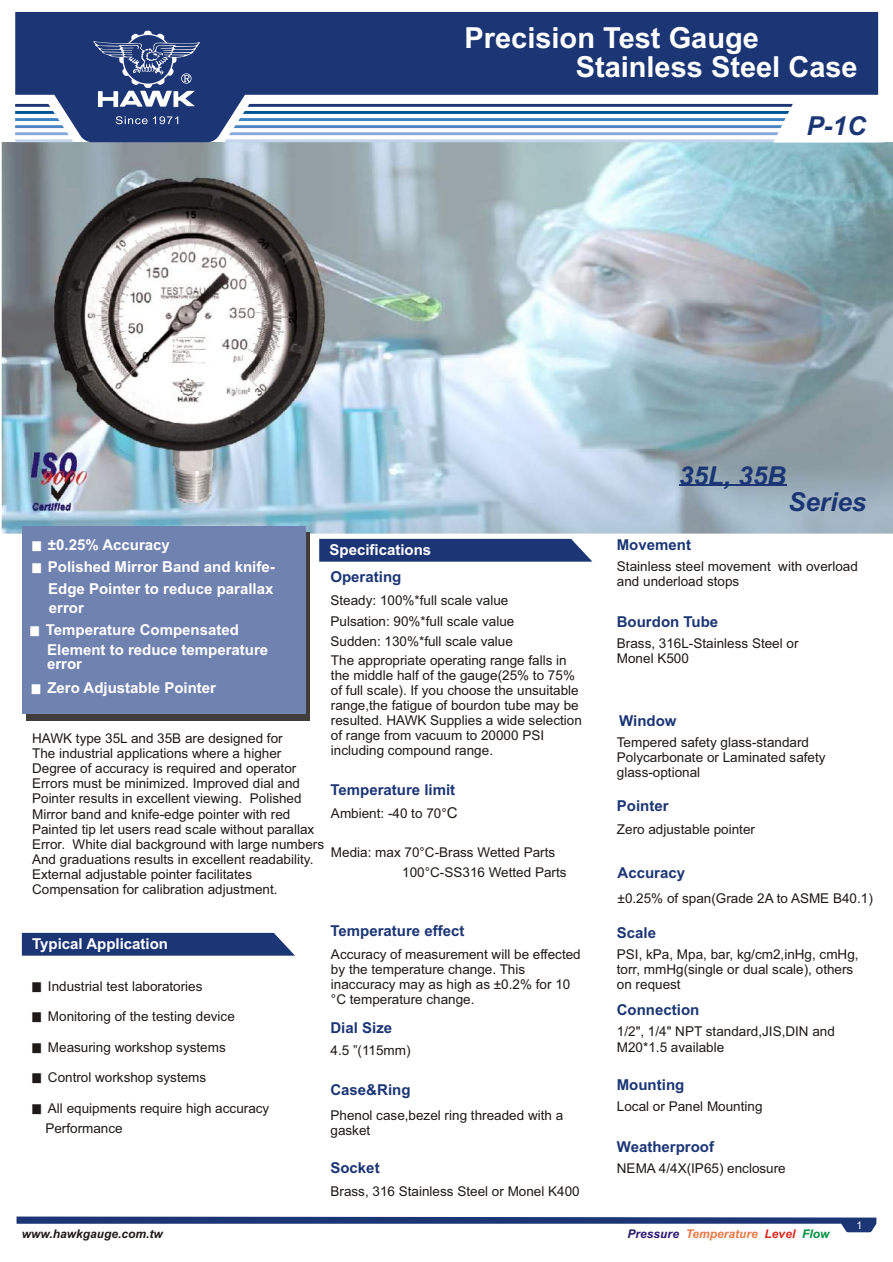
<style>
.page{position:relative;width:893px;height:1262px;background:#fff}
.page>*{position:absolute;margin:0;border:0;box-sizing:border-box;transform-origin:0 0}
.t1{font:700 28.95px/29.1px "Arial";color:#fff}
.t2{font:italic 700 26.1px "Arial";color:#1c3675}
.t3{font:700 15px/19.6px "Arial";color:#fff}
.t4{font:700 15px "Arial";color:#1c3675}
.t5{font:13.5px/15.1px "Arial";color:#1f1a17}
.t6{font:italic 700 12px "Arial";color:#e87845}
.t7{font:italic 700 12px "Arial";color:#1f1a17}
.t8{font:10.5px "Arial";color:#fff}
.s1{font-family:"Sim Sun";font-weight:400;font-size:10.5px}
.s2{font-size:15px}
.s3{font-family:"Sim Sun";font-size:10.5px}
.s4{color:#291770}
.s5{color:#d9261c}
.s6{color:#009140}
</style>
<div class="page">
<img style="left:1px;top:142px;width:891px;height:391px">
<div style="left:15px;top:12px;width:863px;height:130px;background:#1c3675"></div>
<svg style="left:116px;top:116px;width:62px;height:8px"></svg>
<svg style="left:93px;top:31px;width:107px;height:76px;background:#4f6394"></svg>
<svg style="left:15px;top:104px;width:58px;height:38px"></svg>
<svg style="left:224px;top:99px;width:660px;height:44px"></svg>
<div style="left:319px;top:539px;width:273px;height:22px;background:#1c3675"></div>
<div style="left:22px;top:933px;width:273px;height:22px;background:#1c3675"></div>
<svg style="left:17px;top:1216px;width:859px;height:16px"></svg>
<div style="left:27px;top:533px;width:283px;height:187px;background:#413d3a"></div>
<div style="left:22px;top:526px;width:283px;height:188px;background:#7082b0"></div>
<hr style="left:678px;top:485px;width:108px;height:1px;background:#1c3675">
<img style="left:16px;top:152px;width:332px;height:373px">
<h1 class="t1" style="left:575px;top:26px;width:283px;text-indent:-111px">Precision Test Gauge<br>Stainless Steel Case</h1>
<h2 class="t2" style="left:806px;top:116px;width:61px">P-1C</h2>
<h2 class="t2" style="left:678px;top:466px;width:109px">35L, 35B</h2>
<p class="t3" style="left:32px;top:536px;width:139px"><span class="s1">▉</span> ±0.25% Accuracy</p>
<p class="t3" style="left:32px;top:558px;width:244px"><span class="s1">▉</span> Polished Mirror Band and knife-</p>
<p class="t3" style="left:48px;top:580px;width:227px">Edge Pointer to reduce parallax</p>
<p class="t3" style="left:49px;top:599px;width:37px">error</p>
<p class="t3" style="left:329px;top:541px;width:103px">Specifications</p>
<p class="t4" style="left:330px;top:571px;width:72px">Operating</p>
<p class="t5" style="left:330px;top:590px;width:185px;line-height:21.8px">Steady: 100%*full scale value<br>Pulsation: 90%*full scale value</p>
<p class="t5" style="left:330px;top:632px;width:238px;line-height:19.4px">Sudden: 130%*full scale value<br>The appropriate operating range falls in</p>
<p class="t5" style="left:331px;top:669px;width:252px">the middle half of the gauge(25% to 75% of full scale). If you choose the unsuitable range,the fatigue of bourdon tube may be resulted. HAWK Supplies a wide selection of range from vacuum to 20000 PSI including compound range.</p>
<p class="t3" style="left:47px;top:621px;width:222px;text-indent:-17px"><span class="s1">▉</span> Temperature Compensated<br>Element to reduce temperature</p>
<p class="t3" style="left:47px;top:655px;width:37px">error</p>
<p class="t3" style="left:32px;top:679px;width:186px"><span class="s1">▉</span> Zero Adjustable Pointer</p>
<p class="t5" style="left:32px;top:732px;width:293px">HAWK type 35L and 35B are designed for<br>The industrial applications where a higher Degree of accuracy is required and operator Errors must be minimized. Improved dial and Pointer results in excellent viewing. Polished Mirror band and knife-edge pointer with red Painted tip let users read scale without parallax Error. White dial background with large numbers And graduations results in excellent readability.<br>External adjustable pointer facilitates Compensation for calibration adjustment.</p>
<p class="t4" style="left:330px;top:784px;width:126px">Temperature limit</p>
<p class="t5" style="left:331px;top:807px;width:128px">Ambient: -40 to 70°<span class="s2">C</span></p>
<p class="t5" style="left:402px;top:844px;width:166px;line-height:19.5px;text-indent:-71px">Media: max 70°C-Brass Wetted Parts<br>100°C-SS316 Wetted Parts</p>
<p class="t3" style="left:32px;top:935px;width:137px">Typical Application</p>
<p class="t5" style="left:32px;top:979px;width:172px"><span class="s3">▉</span> Industrial test laboratories</p>
<p class="t5" style="left:32px;top:1010px;width:204px"><span class="s3">▉</span> Monitoring of the testing device</p>
<p class="t5" style="left:32px;top:1040px;width:195px"><span class="s3">▉</span> Measuring workshop systems</p>
<p class="t5" style="left:32px;top:1071px;width:176px"><span class="s3">▉</span> Control workshop systems</p>
<p class="t5" style="left:45px;top:1099px;width:225px;line-height:20px;text-indent:-13px"><span class="s3">▉</span> All equipments require high accuracy<br>Performance</p>
<p class="t7" style="left:22px;top:1229px;width:142px">www.hawkgauge.com.tw</p>
<p class="t4" style="left:330px;top:925px;width:135px">Temperature effect</p>
<p class="t5" style="left:331px;top:947px;width:251px">Accuracy of measurement will be effected by the temperature change. This inaccuracy may as high as ±0.2% for 10 °C temperature change.</p>
<p class="t4" style="left:330px;top:1022px;width:63px">Dial Size</p>
<p class="t5" style="left:330px;top:1044px;width:82px">4.5 ”(115mm)</p>
<p class="t4" style="left:330px;top:1084px;width:82px">Case&amp;Ring</p>
<p class="t5" style="left:330px;top:1109px;width:234px">Phenol case,bezel ring threaded with a gasket</p>
<p class="t4" style="left:330px;top:1161px;width:51px">Socket</p>
<p class="t5" style="left:330px;top:1184px;width:251px">Brass, 316 Stainless Steel or Monel K400</p>
<h2 class="t2" style="left:788px;top:492px;width:80px">Series</h2>
<p class="t4" style="left:616px;top:538px;width:76px">Movement</p>
<p class="t5" style="left:617px;top:560px;width:242px">Stainless steel movement with overload and underload stops</p>
<p class="t4" style="left:616px;top:616px;width:103px">Bourdon Tube</p>
<p class="t5" style="left:617px;top:637px;width:183px">Brass, 316L-Stainless Steel or<br>Monel K500</p>
<p class="t4" style="left:619px;top:714px;width:59px">Window</p>
<p class="t5" style="left:617px;top:736px;width:210px">Tempered safety glass-standard<br>Polycarbonate or Laminated safety glass-optional</p>
<p class="t4" style="left:616px;top:800px;width:53px">Pointer</p>
<p class="t5" style="left:617px;top:822px;width:140px">Zero adjustable pointer</p>
<p class="t4" style="left:617px;top:866px;width:69px">Accuracy</p>
<p class="t5" style="left:617px;top:891px;width:257px">±0.25% of span(Grade 2A to ASME B40.1)</p>
<p class="t4" style="left:616px;top:926px;width:41px">Scale</p>
<p class="t5" style="left:617px;top:948px;width:243px">PSI, kPa, Mpa, bar, kg/cm2,inHg, cmHg, torr, mmHg(single or dual scale), others on request</p>
<p class="t4" style="left:616px;top:1004px;width:84px">Connection</p>
<p class="t5" style="left:617px;top:1025px;width:219px">1/2", 1/4" NPT standard,JIS,DIN and<br>M20*1.5 available</p>
<p class="t4" style="left:616px;top:1078px;width:69px">Mounting</p>
<p class="t5" style="left:617px;top:1099px;width:147px">Local or Panel Mounting</p>
<p class="t4" style="left:616px;top:1141px;width:99px">Weatherproof</p>
<p class="t5" style="left:617px;top:1162px;width:170px">NEMA 4/4X(IP65) enclosure</p>
<p class="t6" style="left:627px;top:1229px;width:203px"><span class="s4">Pressure</span> Temperature <span class="s5">Level</span> <span class="s6">Flow</span></p>
<p class="t8" style="left:856px;top:1221px;width:7px">1</p>
</div>
